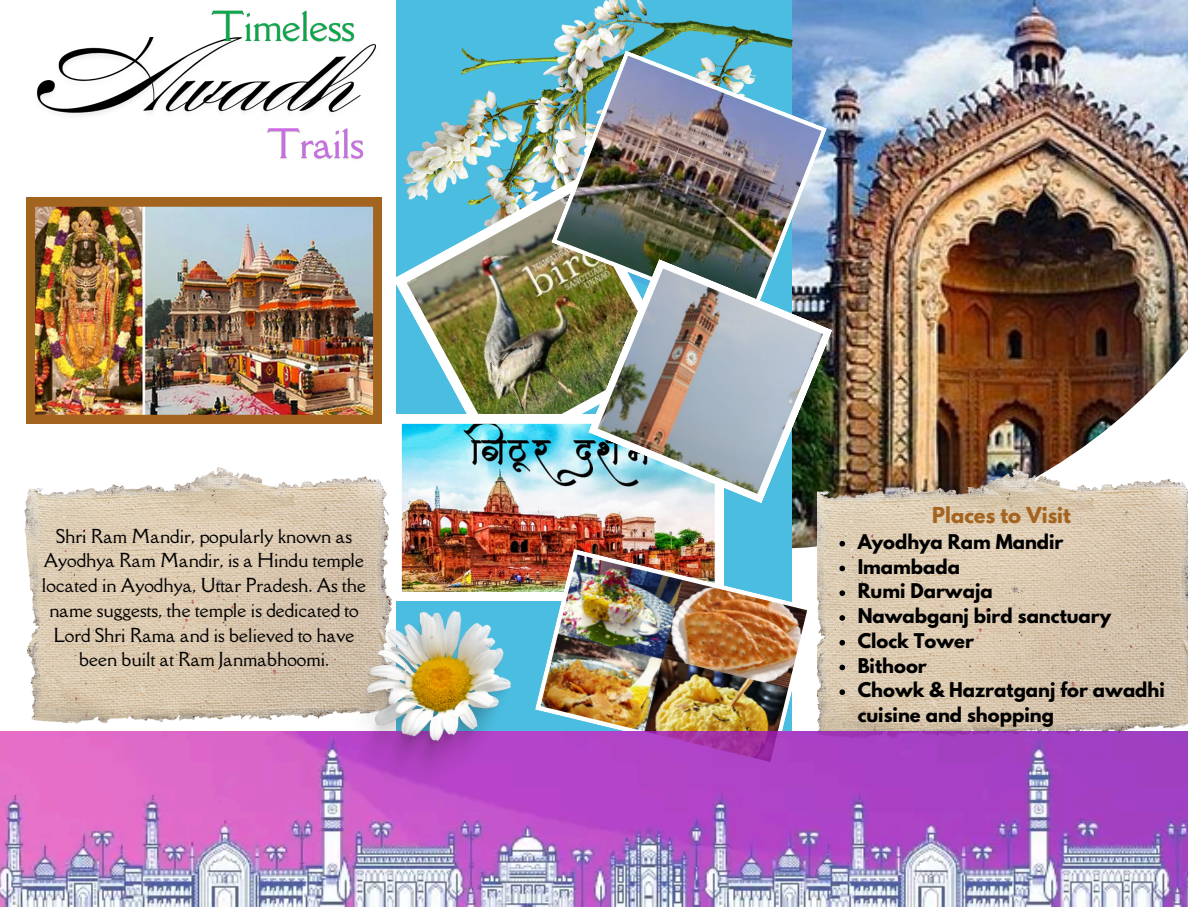
<style>
.page{position:relative;width:1188px;height:918px;background:#fff}
.page>*{position:absolute;margin:0;border:0;box-sizing:border-box;transform-origin:0 0}
.t1{font:700 19.5px "League Spartan";color:#a36420}
.t2{font:700 18px/24.8px "League Spartan";color:#000}
.t3{font:17.7px/24.8px "Della Respira";color:#000;text-align:center}
</style>
<div class="page">
<img style="left:792px;top:0;width:396px;height:549px">
<div style="left:396px;top:0;width:396px;height:731px;background:#4bbde0"></div>
<img style="left:24px;top:468px;width:368px;height:255px">
<img style="left:817px;top:470px;width:371px;height:261px">
<img style="left:29px;top:37px;width:353px;height:161px">
<img style="left:208px;top:10px;width:155px;height:42px">
<img style="left:404px;top:0;width:389px;height:179px">
<img style="left:26px;top:198px;width:356px;height:226px">
<img style="left:396px;top:179px;width:192px;height:236px">
<img style="left:551px;top:50px;width:276px;height:271px">
<img style="left:396px;top:415px;width:328px;height:185px">
<img style="left:535px;top:549px;width:272px;height:182px">
<img style="left:0;top:731px;width:1188px;height:176px">
<img style="left:588px;top:259px;width:245px;height:245px">
<img style="left:263px;top:117px;width:105px;height:53px">
<img style="left:348px;top:611px;width:163px;height:182px">
<svg style="left:839px;top:541px;width:6px;height:6px"></svg>
<svg style="left:839px;top:566px;width:6px;height:5px"></svg>
<svg style="left:839px;top:590px;width:6px;height:6px"></svg>
<svg style="left:839px;top:615px;width:6px;height:6px"></svg>
<svg style="left:839px;top:640px;width:6px;height:6px"></svg>
<svg style="left:839px;top:665px;width:6px;height:5px"></svg>
<svg style="left:839px;top:689px;width:6px;height:6px"></svg>
<p class="t3" style="left:42px;top:523px;width:326px">Shri Ram Mandir, popularly known as Ayodhya Ram Mandir, is a Hindu temple located in Ayodhya, Uttar Pradesh. As the name suggests, the temple is dedicated to Lord Shri Rama and is believed to have been built at Ram Janmabhoomi.</p>
<p class="t1" style="left:932px;top:505px;width:140px">Places to Visit</p>
<p class="t2" style="left:858px;top:531px;width:207px">Ayodhya Ram Mandir</p>
<p class="t2" style="left:858px;top:556px;width:104px">Imambada</p>
<p class="t2" style="left:858px;top:581px;width:137px">Rumi Darwaja</p>
<p class="t2" style="left:858px;top:606px;width:255px">Nawabganj bird sanctuary</p>
<p class="t2" style="left:858px;top:630px;width:118px">Clock Tower</p>
<h3 class="t2" style="left:858px;top:655px;width:71px">Bithoor</h3>
<p class="t2" style="left:858px;top:680px;width:309px">Chowk &amp; Hazratganj for awadhi cuisine and shopping</p>
</div>
